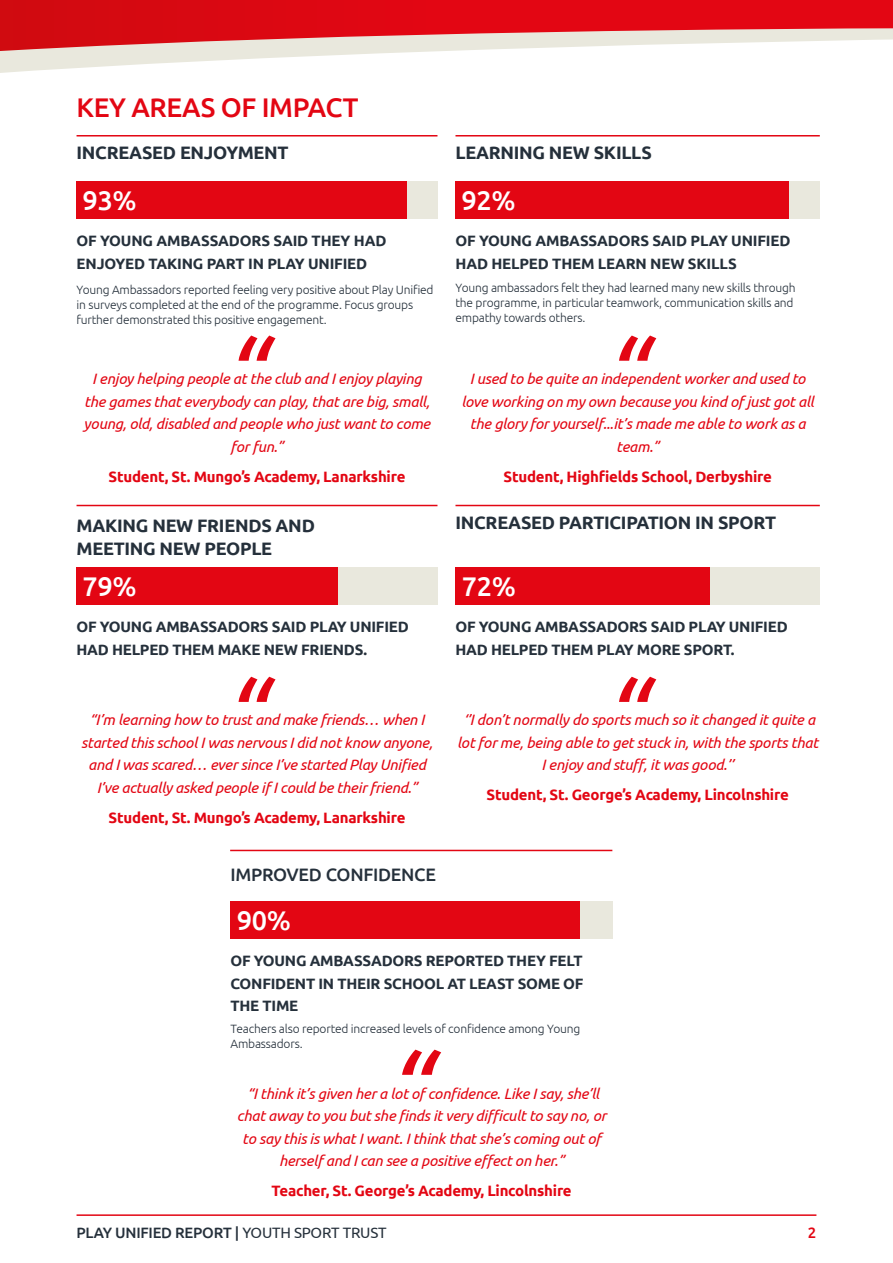
<style>
.page{position:relative;width:893px;height:1263px;background:#fff}
.page>*{position:absolute;margin:0;border:0;box-sizing:border-box;transform-origin:0 0}
.t1{font:500 27px "Ubuntu";letter-spacing:-.015em;color:#e30613}
.t2{font:500 27px "Ubuntu";letter-spacing:-.015em;color:#fff}
.t3{font:700 18px/22.5px "Ubuntu";letter-spacing:-.015em;color:#25303b}
.t4{font:500 18px "Ubuntu";letter-spacing:-.015em;color:#25303b}
.t5{font:italic 15px/22.5px "Ubuntu";letter-spacing:-.015em;color:#e30613;text-align:center}
.t6{font:700 15px/22.5px "Ubuntu";letter-spacing:-.015em;color:#25303b}
.t7{font:700 15px "Ubuntu";letter-spacing:-.015em;color:#e30613}
.t8{font:500 15px "Ubuntu";letter-spacing:-.015em;color:#25303b}
.t9{font:500 15px "Ubuntu";color:#e30613}
.t10{font:300 12px/15px "Ubuntu";letter-spacing:-.015em;color:#25303b}
.s1{font-weight:400}
</style>
<div class="page">
<hr style="left:77px;top:1214px;width:739px;height:2px;background:#e30613">
<svg style="left:239px;top:335px;width:36px;height:26px"></svg>
<svg style="left:239px;top:677px;width:36px;height:25px"></svg>
<svg style="left:402px;top:1049px;width:39px;height:26px"></svg>
<svg style="left:619px;top:335px;width:37px;height:26px"></svg>
<svg style="left:619px;top:677px;width:37px;height:25px"></svg>
<svg style="left:0;top:51px;width:438px;height:22px"></svg>
<svg style="left:0;top:0;width:893px;height:51px"></svg>
<hr style="left:77px;top:135px;width:360px;height:2px;background:#e30613">
<hr style="left:455px;top:135px;width:365px;height:2px;background:#e30613">
<div style="left:77px;top:181px;width:360px;height:38px;background:#e9e8dd"></div>
<div style="left:77px;top:567px;width:360px;height:38px;background:#e9e8dd"></div>
<div style="left:231px;top:901px;width:382px;height:37px;background:#e9e8dd"></div>
<div style="left:455px;top:181px;width:365px;height:38px;background:#e9e8dd"></div>
<div style="left:455px;top:567px;width:365px;height:38px;background:#e9e8dd"></div>
<div style="left:77px;top:181px;width:330px;height:38px;background:#e30613"></div>
<div style="left:77px;top:567px;width:261px;height:38px;background:#e30613"></div>
<div style="left:231px;top:901px;width:349px;height:37px;background:#e30613"></div>
<div style="left:455px;top:181px;width:334px;height:38px;background:#e30613"></div>
<div style="left:455px;top:567px;width:255px;height:38px;background:#e30613"></div>
<hr style="left:77px;top:505px;width:360px;height:1px;background:#e30613">
<hr style="left:230px;top:850px;width:382px;height:1px;background:#e30613">
<hr style="left:455px;top:505px;width:365px;height:1px;background:#e30613">
<h1 class="t1" style="left:77px;top:90px;width:283px">KEY AREAS OF IMPACT</h1>
<p class="t3" style="left:77px;top:141px;width:214px">INCREASED ENJOYMENT</p>
<p class="t3" style="left:455px;top:141px;width:198px">LEARNING NEW SKILLS</p>
<h1 class="t2" style="left:83px;top:183px;width:56px">93%</h1>
<h1 class="t2" style="left:462px;top:183px;width:56px">92%</h1>
<p class="t6" style="left:77px;top:229px;width:311px">OF YOUNG AMBASSADORS SAID THEY HAD<br>ENJOYED TAKING PART IN PLAY UNIFIED</p>
<p class="t6" style="left:455px;top:229px;width:337px">OF YOUNG AMBASSADORS SAID PLAY UNIFIED<br>HAD HELPED THEM LEARN NEW SKILLS</p>
<p class="t10" style="left:77px;top:282px;width:359px">Young Ambassadors reported feeling very positive about Play Unified in surveys completed at the end of the programme. Focus groups further demonstrated this positive engagement.</p>
<p class="t10" style="left:455px;top:280px;width:342px">Young ambassadors felt they had learned many new skills through the programme, in particular teamwork, communication skills and empathy towards others.</p>
<p class="t5" style="left:84px;top:367px;width:348px">I enjoy helping people at the club and I enjoy playing the games that everybody can play, that are big, small, young, old, disabled and people who just want to come for fun.”</p>
<p class="t7" style="left:109px;top:467px;width:298px">Student, St. Mungo’s Academy, Lanarkshire</p>
<p class="t5" style="left:461px;top:367px;width:354px">I used to be quite an independent worker and used to love working on my own because you kind of just got all the glory for yourself...it’s made me able to work as a team.”</p>
<p class="t7" style="left:503px;top:467px;width:270px">Student, Highfields School, Derbyshire</p>
<p class="t3" style="left:77px;top:514px;width:240px">MAKING NEW FRIENDS AND<br>MEETING NEW PEOPLE</p>
<p class="t3" style="left:455px;top:511px;width:322px">INCREASED PARTICIPATION IN SPORT</p>
<h1 class="t2" style="left:83px;top:569px;width:56px">79%</h1>
<h1 class="t2" style="left:462px;top:569px;width:56px">72%</h1>
<p class="t6" style="left:77px;top:615px;width:334px">OF YOUNG AMBASSADORS SAID PLAY UNIFIED<br>HAD HELPED THEM MAKE NEW FRIENDS.</p>
<p class="t6" style="left:455px;top:615px;width:334px">OF YOUNG AMBASSADORS SAID PLAY UNIFIED<br>HAD HELPED THEM PLAY MORE SPORT.</p>
<p class="t5" style="left:81px;top:708px;width:353px">“I’m learning how to trust and make friends… when I started this school I was nervous I did not know anyone, and I was scared… ever since I’ve started Play Unified I’ve actually asked people if I could be their friend.”</p>
<p class="t7" style="left:109px;top:808px;width:298px">Student, St. Mungo’s Academy, Lanarkshire</p>
<p class="t4" style="left:231px;top:863px;width:207px">IMPROVED CONFIDENCE</p>
<h1 class="t2" style="left:237px;top:903px;width:56px">90%</h1>
<p class="t5" style="left:457px;top:708px;width:362px">‘’I don’t normally do sports much so it changed it quite a lot for me, being able to get stuck in, with the sports that<br>I enjoy and stuff, it was good.’’</p>
<p class="t7" style="left:487px;top:786px;width:304px">Student, St. George’s Academy, Lincolnshire</p>
<p class="t6" style="left:231px;top:949px;width:354px;text-align:justify">OF YOUNG AMBASSADORS REPORTED THEY FELT CONFIDENT IN THEIR SCHOOL AT LEAST SOME OF THE TIME</p>
<p class="t10" style="left:231px;top:1020px;width:351px">Teachers also reported increased levels of confidence among Young<br>Ambassadors.</p>
<p class="t5" style="left:237px;top:1082px;width:371px">“I think it’s given her a lot of confidence. Like I say, she’ll chat away to you but she finds it very difficult to say no, or to say this is what I want. I think that she’s coming out of herself and I can see a positive effect on her.”</p>
<p class="t7" style="left:272px;top:1182px;width:302px">Teacher, St. George’s Academy, Lincolnshire</p>
<p class="t8" style="left:77px;top:1223px;width:312px">PLAY UNIFIED REPORT | <span class="s1">YOUTH SPORT TRUST</span></p>
<p class="t9" style="left:808px;top:1223px;width:10px">2</p>
</div>
